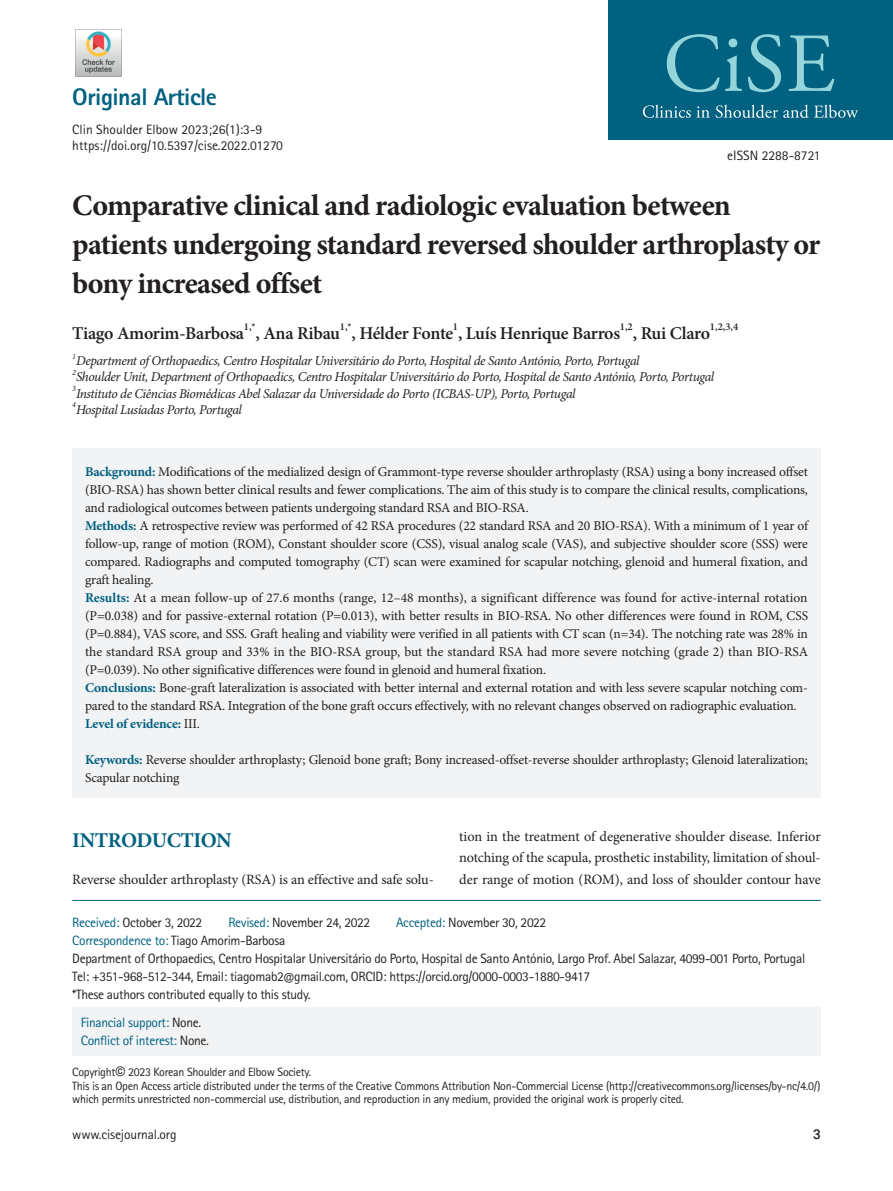
<style>
.page{position:relative;width:893px;height:1191px;background:#fff}
.page>*{position:absolute;margin:0;border:0;box-sizing:border-box;transform-origin:0 0}
.article-title{font:700 30px/39px "Minion Pro";letter-spacing:-.025em;color:#231f20}
.subject{font:800 24px "Rotis Sans Serif Std";letter-spacing:-.02em;color:#006180}
.body-title{font:700 21px "Minion Pro";letter-spacing:-.02em;color:#006180}
.contrib-group{font:600 18px "Minion Pro";letter-spacing:-.015em;color:#231f20}
.body{font:14.25px/21.3px "Minion Pro";letter-spacing:-.01em;color:#231f20;text-align:justify}
.abstract{font:13.5px/18px "Minion Pro";letter-spacing:-.015em;color:#231f20;text-align:justify}
.date-published{font:13.5px "Rotis Sans Serif Std";letter-spacing:-.025em;color:#231f20}
.aff{font:italic 13.5px "Minion Pro";letter-spacing:-.035em;color:#231f20}
.doi{font:13.5px "Rotis Sans Serif Std";color:#231f20}
.date-published-2{font:13.5px "Rotis Sans Serif Std";letter-spacing:-.025em;color:#006180}
.abstract-2{font:700 13.5px "Minion Pro";letter-spacing:-.01em;color:#006180}
.date-published-3{font:13.5px "Rotis Sans Serif Std";color:#231f20}
.t1{font:500 13.5px "Roboto";color:#231f20}
.t2{font:12px/13.5px "Rotis Sans Serif Std";letter-spacing:-.025em;color:#231f20}
.contrib-group-2{font:600 10.5px "Minion Pro";color:#231f20}
.aff-2{font:italic 7.8px "Minion Pro";color:#231f20}
.s1{font-weight:700;color:#006180}
.s2{font-weight:400;color:#231f20}
.s3{color:#006180}
.s4{color:#231f20}
.s5{font-family:"Roboto";font-size:13.5px}
</style>
<div class="page">
<div style="left:72px;top:448px;width:749px;height:349px;background:#f2f3f4"></div>
<div style="left:72px;top:1007px;width:749px;height:48px;background:#f2f3f4"></div>
<hr style="left:72px;top:900px;width:749px;height:1px;background:#006180">
<div style="left:608px;top:0;width:285px;height:139px;background:#006180"></div>
<svg style="left:667px;top:34px;width:75px;height:58px"></svg>
<svg style="left:748px;top:34px;width:33px;height:58px"></svg>
<svg style="left:788px;top:35px;width:46px;height:56px"></svg>
<svg style="left:643px;top:105px;width:215px;height:13px"></svg>
<img style="left:75px;top:29px;width:47px;height:47px">
<p class="subject" style="left:72px;top:82px;width:146px">Original Article</p>
<p class="doi" style="left:72px;top:121px;width:191px">Clin Shoulder Elbow 2023;26(1):3-9</p>
<p class="doi" style="left:72px;top:137px;width:212px">https://doi.org/10.5397/cise.2022.01270</p>
<p class="date-published-3" style="left:727px;top:147px;width:95px">eISSN 2288-8721</p>
<p class="article-title" style="left:72px;top:185px;width:750px">Comparative clinical and radiologic evaluation between patients undergoing standard reversed shoulder arthroplasty or bony increased offset</p>
<p class="contrib-group" style="left:72px;top:320px;width:173px">Tiago Amorim-Barbosa</p>
<p class="contrib-group-2" style="left:244px;top:320px;width:13px">1,*</p>
<p class="contrib-group" style="left:256px;top:320px;width:86px">, Ana Ribau</p>
<p class="contrib-group-2" style="left:340px;top:320px;width:13px">1,*</p>
<p class="contrib-group" style="left:352px;top:320px;width:270px">, Hélder Fonte , Luís Henrique Barros</p>
<p class="contrib-group-2" style="left:453px;top:320px;width:7px">1</p>
<p class="contrib-group-2" style="left:620px;top:320px;width:14px">1,2</p>
<p class="contrib-group" style="left:633px;top:320px;width:79px">, Rui Claro</p>
<p class="contrib-group-2" style="left:710px;top:320px;width:30px">1,2,3,4</p>
<p class="aff-2" style="left:72px;top:351px;width:5px">1</p>
<p class="aff" style="left:76px;top:351px;width:565px">Department of Orthopaedics, Centro Hospitalar Universitário do Porto, Hospital de Santo António, Porto, Portugal</p>
<p class="aff-2" style="left:72px;top:367px;width:5px">2</p>
<p class="aff" style="left:76px;top:368px;width:640px">Shoulder Unit, Department of Orthopaedics, Centro Hospitalar Universitário do Porto, Hospital de Santo António, Porto, Portugal</p>
<p class="aff-2" style="left:72px;top:383px;width:5px">3</p>
<p class="aff" style="left:76px;top:384px;width:501px">Instituto de Ciências Biomédicas Abel Salazar da Universidade do Porto (ICBAS-UP), Porto, Portugal</p>
<p class="aff-2" style="left:72px;top:399px;width:5px">4</p>
<p class="aff" style="left:76px;top:400px;width:167px">Hospital Lusíadas Porto, Portugal</p>
<p class="abstract" style="left:85px;top:463px;width:724px"><span class="s1">Background:</span> Modifications of the medialized design of Grammont-type reverse shoulder arthroplasty (RSA) using a bony increased offset (BIO-RSA) has shown better clinical results and fewer complications. The aim of this study is to compare the clinical results, complications, and radiological outcomes between patients undergoing standard RSA and BIO-RSA.</p>
<p class="abstract" style="left:85px;top:517px;width:724px"><span class="s1">Methods:</span> A retrospective review was performed of 42 RSA procedures (22 standard RSA and 20 BIO-RSA). With a minimum of 1 year of follow-up, range of motion (ROM), Constant shoulder score (CSS), visual analog scale (VAS), and subjective shoulder score (SSS) were compared. Radiographs and computed tomography (CT) scan were examined for scapular notching, glenoid and humeral fixation, and graft healing.</p>
<p class="abstract" style="left:85px;top:589px;width:725px"><span class="s1">Results:</span> At a mean follow-up of 27.6 months (range, 12–48 months), a significant difference was found for active-internal rotation (P=0.038) and for passive-external rotation (P=0.013), with better results in BIO-RSA. No other differences were found in ROM, CSS (P=0.884), VAS score, and SSS. Graft healing and viability were verified in all patients with CT scan (n=34). The notching rate was 28% in the standard RSA group and 33% in the BIO-RSA group, but the standard RSA had more severe notching (grade 2) than BIO-RSA (P=0.039). No other significative differences were found in glenoid and humeral fixation.</p>
<p class="abstract" style="left:85px;top:679px;width:724px"><span class="s1">Conclusions:</span> Bone-graft lateralization is associated with better internal and external rotation and with less severe scapular notching com&shy;pared to the standard RSA. Integration of the bone graft occurs effectively, with no relevant changes observed on radiographic evaluation.</p>
<p class="abstract-2" style="left:85px;top:714px;width:117px">Level of evidence: <span class="s2">III.</span></p>
<p class="abstract" style="left:85px;top:751px;width:724px"><span class="s1">Keywords:</span> Reverse shoulder arthroplasty; Glenoid bone graft; Bony increased-offset-reverse shoulder arthroplasty; Glenoid lateralization;<br>Scapular notching</p>
<p class="body-title" style="left:72px;top:825px;width:161px">INTRODUCTION</p>
<p class="body" style="left:72px;top:868px;width:363px">Reverse shoulder arthroplasty (RSA) is an effective and safe solu-</p>
<p class="body" style="left:459px;top:826px;width:363px">tion in the treatment of degenerative shoulder disease. Inferior notching of the scapula, prosthetic instability, limitation of shoul&shy;der range of motion (ROM), and loss of shoulder contour have</p>
<p class="date-published" style="left:72px;top:914px;width:132px"><span class="s3">Received:</span> October 3, 2022</p>
<p class="date-published" style="left:228px;top:914px;width:143px"><span class="s3">Revised:</span> November 24, 2022</p>
<p class="date-published" style="left:396px;top:914px;width:152px"><span class="s3">Accepted:</span> November 30, 2022</p>
<p class="date-published" style="left:72px;top:932px;width:215px"><span class="s3">Correspondence to:</span> Tiago Amorim-Barbosa</p>
<p class="date-published" style="left:72px;top:950px;width:734px">Department of Orthopaedics, Centro Hospitalar Universitário do Porto, Hospital de Santo António, Largo Prof. Abel Salazar, 4099-001 Porto, Portugal</p>
<p class="date-published" style="left:72px;top:968px;width:519px">Tel: +351-968-512-344, Email: tiagomab2@gmail.com, ORCID: https://orcid.org/0000-0003-1880-9417</p>
<p class="date-published" style="left:72px;top:986px;width:240px">*These authors contributed equally to this study.</p>
<p class="date-published-2" style="left:81px;top:1014px;width:122px">Financial support: <span class="s4">None.</span></p>
<p class="date-published-2" style="left:81px;top:1032px;width:130px">Conflict of interest: <span class="s4">None.</span></p>
<p class="t2" style="left:72px;top:1065px;width:750px">Copyright<span class="s5">©</span> 2023 Korean Shoulder and Elbow Society.<br>This is an Open Access article distributed under the terms of the Creative Commons Attribution Non-Commercial License (http://creativecommons.org/licenses/by-nc/4.0/) which permits unrestricted non-commercial use, distribution, and reproduction in any medium, provided the original work is properly cited.</p>
<p class="date-published" style="left:72px;top:1126px;width:106px">www.cisejournal.org</p>
<p class="t1" style="left:813px;top:1124px;width:9px">3</p>
</div>
